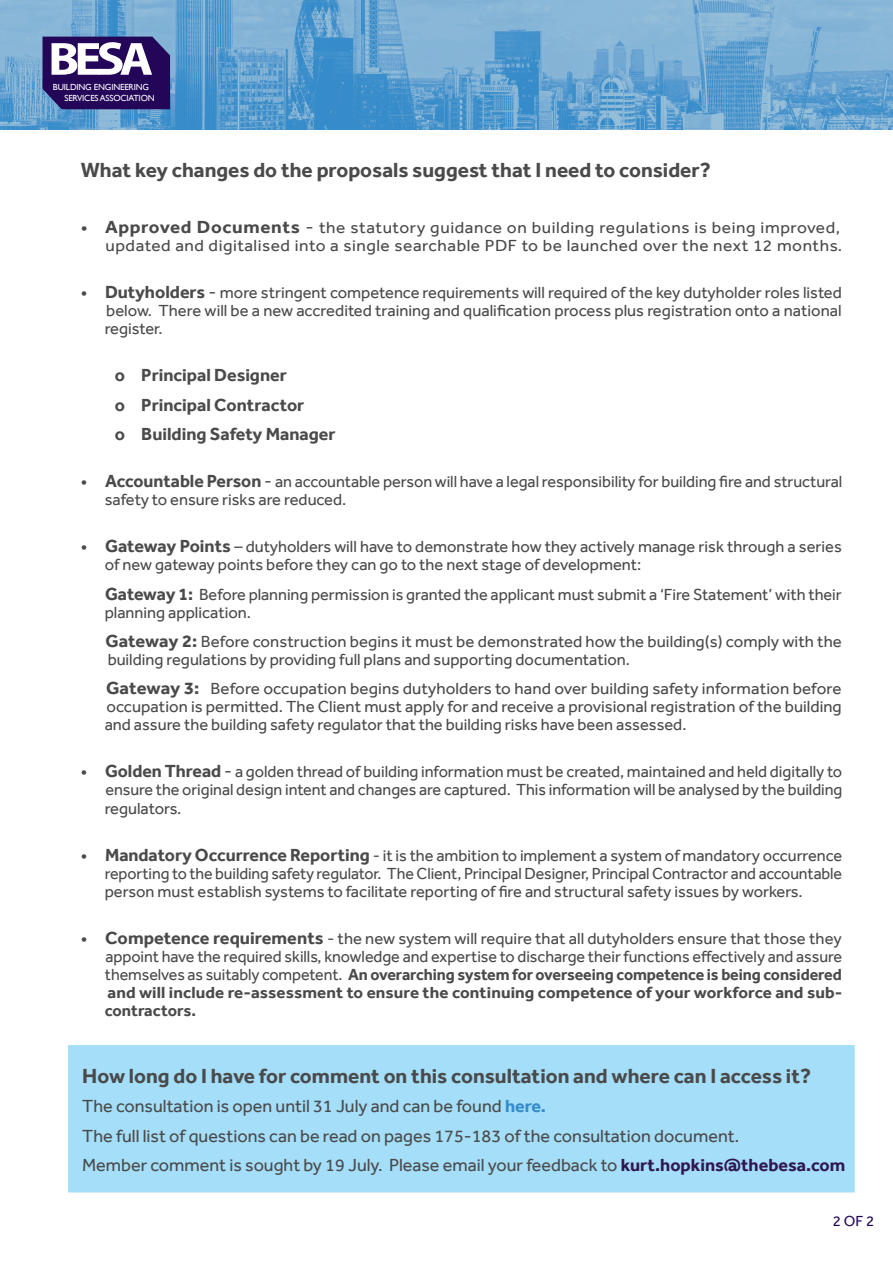
<style>
.page{position:relative;width:893px;height:1263px;background:#fff}
.page>*{position:absolute;margin:0;border:0;box-sizing:border-box;transform-origin:0 0}
.t1{font:700 46.8px "Myriad Pro";color:#fff;scale:1.1 1}
.Indented_Paragraph{font:700 21px "Effra";color:#4a4a4b}
.Indented_Paragraph-2{font:18px "Effra";color:#4a4a4b}
.Indented_Paragraph-3{font:700 18px "Effra";color:#4a4a4b}
.Indented_Paragraph-4{font:16.5px/18px "Effra";color:#4a4a4b;text-align:justify}
.Indented_Paragraph-5{font:16.5px/18px "Effra";letter-spacing:.03em;color:#4a4a4b;text-align:right;scale:1.05 1}
.t2{font:15px "Effra";color:#230658}
.t3{font:8.85px "Gill Sans";letter-spacing:-.02em;color:#fff}
.s1{font-size:18px}
.s2{font-weight:700;font-size:18px}
.s3{font-weight:700}
.s4{font-weight:700;color:#348bcb}
.s5{font-weight:700;color:#30174f}
</style>
<div class="page">
<img style="left:0;top:0;width:893px;height:130px">
<svg style="left:43px;top:37px;width:127px;height:72px;background:#4a3578"></svg>
<div style="left:69px;top:1046px;width:785px;height:146px;background:#a4def8"></div>
<div style="left:68px;top:1045px;width:787px;height:147px;border:2px solid #a4def8"></div>
<h1 class="t1" style="left:120px;top:28px;width:32px">A</h1>
<p class="t3" style="left:64px;top:93px;width:92px">SERVICES ASSOCIATION</p>
<p class="t3" style="left:53px;top:82px;width:98px">BUILDING ENGINEERING</p>
<p class="Indented_Paragraph" style="left:81px;top:157px;width:631px">What key changes do the proposals suggest that I need to consider?</p>
<p class="Indented_Paragraph-5" style="left:81px;top:218px;width:727px"><span class="s1">•</span> <span class="s2">Approved Documents</span> <span class="s1">-</span> the statutory guidance on building regulations is being improved, updated and digitalised into a single searchable PDF to be launched over the next 12 months.</p>
<p class="Indented_Paragraph-4" style="left:105px;top:283px;width:739px;text-indent:-24px"><span class="s1">•</span> <span class="s2">Dutyholders</span> <span class="s1">-</span> more stringent competence requirements will required of the key dutyholder roles listed below. There will be a new accredited training and qualification process plus registration onto a national register.</p>
<p class="Indented_Paragraph-3" style="left:115px;top:365px;width:174px">o Principal Designer</p>
<p class="Indented_Paragraph-3" style="left:115px;top:394px;width:191px">o Principal Contractor</p>
<p class="Indented_Paragraph-3" style="left:115px;top:423px;width:222px">o Building Safety Manager</p>
<p class="Indented_Paragraph-4" style="left:105px;top:472px;width:739px;text-indent:-24px"><span class="s1">•</span> <span class="s2">Accountable Person</span> <span class="s1">-</span> an accountable person will have a legal responsibility for building fire and structural safety to ensure risks are reduced.</p>
<p class="Indented_Paragraph-4" style="left:105px;top:538px;width:739px;text-indent:-24px"><span class="s1">•</span> <span class="s2">Gateway Points</span> – dutyholders will have to demonstrate how they actively manage risk through a series of new gateway points before they can go to the next stage of development:</p>
<p class="Indented_Paragraph-4" style="left:105px;top:585px;width:739px"><span class="s2">Gateway 1:</span> Before planning permission is granted the applicant must submit a ‘Fire Statement’ with their planning application.</p>
<p class="Indented_Paragraph-4" style="left:106px;top:632px;width:738px"><span class="s2">Gateway 2:</span> Before construction begins it must be demonstrated how the building(s) comply with the building regulations by providing full plans and supporting documentation.</p>
<p class="Indented_Paragraph-4" style="left:105px;top:679px;width:738px"><span class="s2">Gateway 3:</span> Before occupation begins dutyholders to hand over building safety information before occupation is permitted. The Client must apply for and receive a provisional registration of the building and assure the building safety regulator that the building risks have been assessed.</p>
<p class="Indented_Paragraph-4" style="left:105px;top:763px;width:739px;text-indent:-24px"><span class="s1">•</span> <span class="s2">Golden Thread</span> <span class="s1">-</span> a golden thread of building information must be created, maintained and held digitally to ensure the original design intent and changes are captured. This information will be analysed by the building regulators.</p>
<p class="Indented_Paragraph-4" style="left:105px;top:846px;width:739px;text-indent:-24px"><span class="s1">•</span> <span class="s2">Mandatory Occurrence Reporting</span> - it is the ambition to implement a system of mandatory occurrence reporting to the building safety regulator. The Client, Principal Designer, Principal Contractor and accountable person must establish systems to facilitate reporting of fire and structural safety issues by workers.</p>
<p class="Indented_Paragraph-4" style="left:105px;top:929px;width:739px;text-indent:-24px"><span class="s1">•</span> <span class="s2">Competence requirements</span> - the new system will require that all dutyholders ensure that those they appoint have the required skills, knowledge and expertise to discharge their functions effectively and assure themselves as suitably competent. <span class="s3">An overarching system for overseeing competence is being considered and will include re-assessment to ensure the continuing competence of your workforce and sub&shy;contractors.</span></p>
<p class="Indented_Paragraph" style="left:82px;top:1063px;width:730px">How long do I have for comment on this consultation and where can I access it?</p>
<p class="Indented_Paragraph-2" style="left:82px;top:1095px;width:465px">The consultation is open until 31 July and can be found <span class="s4">here.</span></p>
<p class="Indented_Paragraph-2" style="left:82px;top:1125px;width:658px">The full list of questions can be read on pages 175-183 of the consultation document.</p>
<p class="Indented_Paragraph-2" style="left:82px;top:1154px;width:764px">Member comment is sought by 19 July. Please email your feedback to <span class="s5">kurt.hopkins@thebesa.com</span></p>
<p class="t2" style="left:833px;top:1212px;width:43px">2 OF 2</p>
</div>
